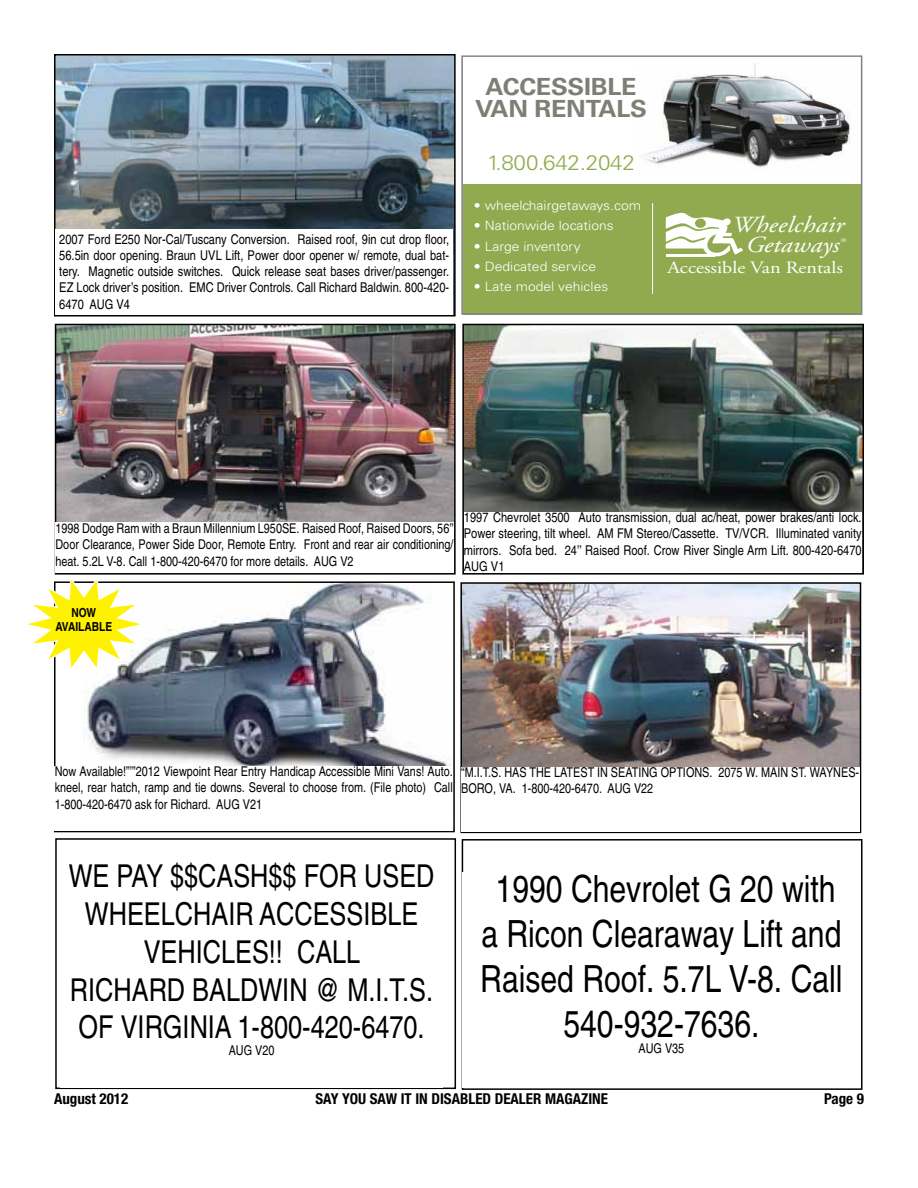
<style>
.page{position:relative;width:918px;height:1188px;background:#fff}
.page>*{position:absolute;margin:0;border:0;box-sizing:border-box;transform-origin:0 0}
.t1{font:condensed 37.5px/45px "Helvetica";color:#000;text-align:center}
.t2{font:condensed 31.5px/37.8px "Helvetica";color:#000;text-align:center}
.t3{font:700 23.7px/22.2px "Univers";letter-spacing:-.01em;color:#7d7f75;text-align:center;scale:1.07 1}
.t4{font:italic 23.1px/19.6px "Adobe Garamond";color:#fff;text-align:center;scale:1.17 1}
.t5{font:300 21px "Univers";letter-spacing:-.01em;color:#91aa4f;scale:1.07 1}
.t6{font:17.25px "Adobe Garamond";color:#fff;scale:1.17 1}
.t7{font:700 condensed 15px "Helvetica Neue";color:#000}
.t8{font:condensed 13.5px/16.2px "Helvetica";color:#000;text-align:justify}
.t9{font:300 12.9px "Univers";letter-spacing:.005em;color:#fff;scale:1.07 1}
.t10{font:700 condensed 12.45px/13.6px "Helvetica";color:#000;text-align:center}
.t11{font:italic 5.85px "Adobe Garamond";color:#fff;scale:1.17 1}
</style>
<div class="page">
<img style="left:57px;top:57px;width:396px;height:172px">
<div style="left:54px;top:54px;width:402px;height:262px;border:2px solid #000"></div>
<div style="left:56px;top:230px;width:397px;height:85px;background:#fff"></div>
<img style="left:642px;top:63px;width:209px;height:104px">
<div style="left:463px;top:184px;width:398px;height:130px;background:#91aa4f"></div>
<svg style="left:666px;top:212px;width:77px;height:45px"></svg>
<hr style="left:652px;top:203px;width:1px;height:91px;background:#fff">
<div style="left:461px;top:55px;width:401px;height:260px;border:1px solid #808285"></div>
<img style="left:58px;top:327px;width:395px;height:195px">
<div style="left:55px;top:324px;width:401px;height:251px;border:2px solid #000"></div>
<div style="left:56px;top:523px;width:398px;height:50px;background:#fff"></div>
<img style="left:465px;top:327px;width:396px;height:185px">
<div style="left:462px;top:324px;width:402px;height:251px;border:2px solid #000"></div>
<div style="left:464px;top:512px;width:398px;height:61px;background:#fff"></div>
<img style="left:83px;top:584px;width:368px;height:182px">
<div style="left:54px;top:581px;width:401px;height:251px;border:2px solid #000"></div>
<div style="left:55px;top:766px;width:398px;height:65px;background:#fff"></div>
<div style="left:55px;top:838px;width:401px;height:251px;border:2px solid #000"></div>
<div style="left:60px;top:863px;width:383px;height:224px;background:#fff"></div>
<img style="left:463px;top:585px;width:395px;height:182px">
<div style="left:460px;top:582px;width:401px;height:251px;border:2px solid #000"></div>
<div style="left:461px;top:767px;width:398px;height:64px;background:#fff"></div>
<div style="left:462px;top:839px;width:400px;height:251px;border:2px solid #000"></div>
<div style="left:462px;top:873px;width:398px;height:215px;background:#fff"></div>
<svg style="left:28px;top:580px;width:121px;height:93px"></svg>
<p class="t8" style="left:59px;top:231px;width:391px">2007 Ford E250 Nor-Cal/Tuscany Conversion. Raised roof, 9in cut drop floor, 56.5in door opening. Braun UVL Lift, Power door opener w/ remote, dual bat&shy;tery. Magnetic outside switches. Quick release seat bases driver/passenger.<br>EZ Lock driver’s position. EMC Driver Controls. Call Richard Baldwin. 800-420- 6470 AUG V4</p>
<h3 class="t3" style="left:475px;top:76px;width:162px">ACCESSIBLE<br>VAN RENTALS</h3>
<h3 class="t5" style="left:487px;top:150px;width:140px">1.800.642.2042</h3>
<p class="t9" style="left:474px;top:198px;width:158px">• wheelchairgetaways.com</p>
<p class="t9" style="left:474px;top:218px;width:132px">• Nationwide locations</p>
<p class="t9" style="left:474px;top:238px;width:101px">• Large inventory</p>
<p class="t9" style="left:474px;top:258px;width:116px">• Dedicated service</p>
<p class="t9" style="left:474px;top:279px;width:127px">• Late model vehicles</p>
<h3 class="t4" style="left:732px;top:216px;width:97px">Wheelchair<br>Getaways</h3>
<p class="t11" style="left:841px;top:237px;width:6px">®</p>
<p class="t6" style="left:668px;top:258px;width:151px">Accessible Van Rentals</p>
<p class="t8" style="left:56px;top:520px;width:400px">1998 Dodge Ram with a Braun Millennium L950SE. Raised Roof, Raised Doors, 56’’ Door Clearance, Power Side Door, Remote Entry. Front and rear air conditioning/ heat. 5.2L V-8. Call 1-800-420-6470 for more details. AUG V2</p>
<p class="t8" style="left:464px;top:509px;width:399px">1997 Chevrolet 3500 Auto transmission, dual ac/heat, power brakes/anti lock.<br>Power steering, tilt wheel. AM FM Stereo/Cassette. TV/VCR. Illuminated vanity mirrors. Sofa bed. 24’’ Raised Roof. Crow River Single Arm Lift. 800-420-6470<br>AUG V1</p>
<p class="t10" style="left:55px;top:606px;width:58px">NOW<br>AVAILABLE</p>
<p class="t8" style="left:55px;top:763px;width:400px">Now Available!”’”2012 Viewpoint Rear Entry Handicap Accessible Mini Vans! Auto. kneel, rear hatch, ramp and tie downs. Several to choose from. (File photo) Call 1-800-420-6470 ask for Richard. AUG V21</p>
<p class="t8" style="left:461px;top:764px;width:400px">“M.I.T.S. HAS THE LATEST IN SEATING OPTIONS. 2075 W. MAIN ST. WAYNES-<br>BORO, VA. 1-800-420-6470. AUG V22</p>
<h2 class="t2" style="left:69px;top:857px;width:367px">WE PAY $$CASH$$ FOR USED<br>WHEELCHAIR ACCESSIBLE<br>VEHICLES!! CALL<br>RICHARD BALDWIN @ M.I.T.S.<br>OF VIRGINIA 1-800-420-6470.</h2>
<p class="t8" style="left:229px;top:1042px;width:47px">AUG V20</p>
<h1 class="t1" style="left:480px;top:866px;width:364px">1990 Chevrolet G 20 with a Ricon Clearaway Lift and<br>Raised Roof. 5.7L V-8. Call<br>540-932-7636.</h1>
<p class="t8" style="left:639px;top:1040px;width:47px">AUG V35</p>
<p class="t7" style="left:54px;top:1090px;width:76px">August 2012</p>
<p class="t7" style="left:316px;top:1090px;width:294px">SAY YOU SAW IT IN DISABLED DEALER MAGAZINE</p>
<p class="t7" style="left:824px;top:1090px;width:41px">Page 9</p>
</div>
